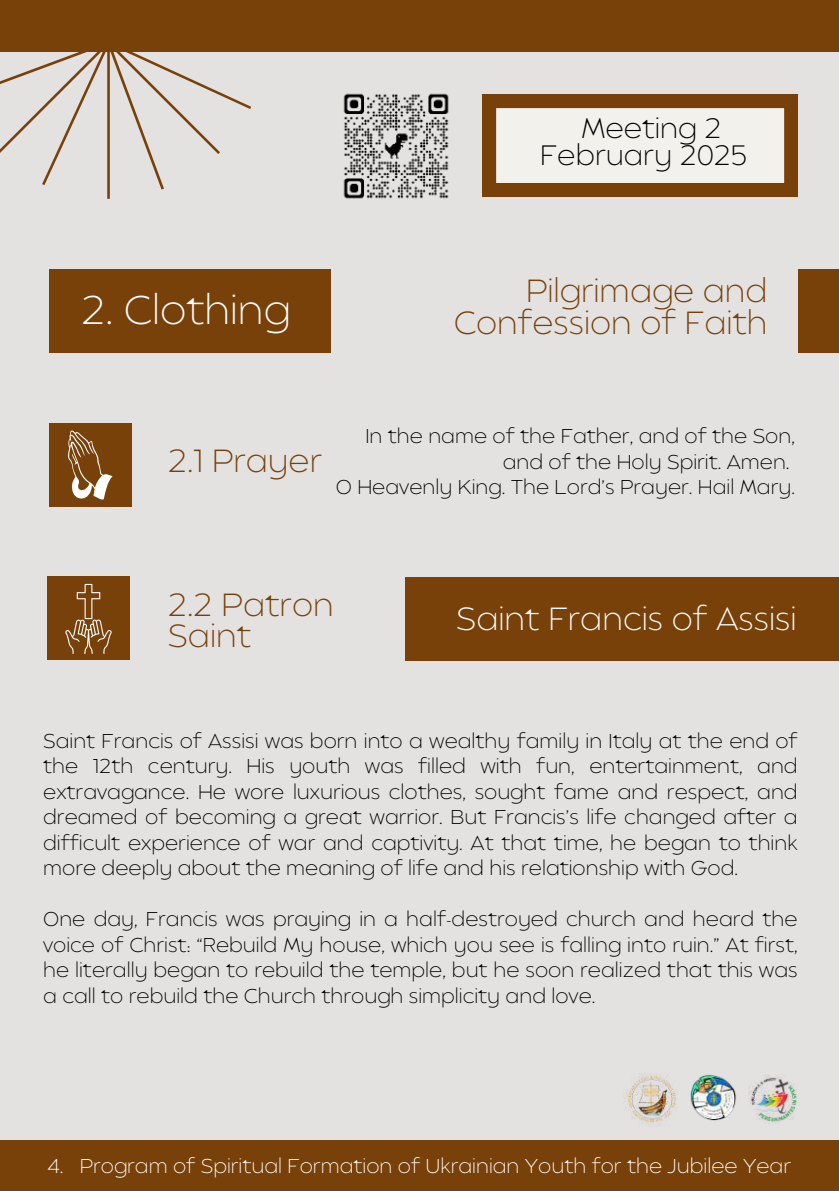
<style>
.page{position:relative;width:839px;height:1191px;background:#fff}
.page>*{position:absolute;margin:0;border:0;box-sizing:border-box;transform-origin:0 0}
.t1{font:200 40px "Balgin";color:#fff}
.t2{font:200 32px/31.6px "Balgin";color:#784109;text-align:right}
.t3{font:200 32px "Balgin";color:#fff}
.t4{font:200 28px/27px "Balgin";color:#000;text-align:center}
.t5{font:200 20px/25.6px "Balgin";color:#000;text-align:justify}
.t6{font:200 20px "Balgin";color:#fff}
</style>
<div class="page">
<div style="left:0;top:0;width:838px;height:1191px;background:#e4e1e1"></div>
<div style="left:0;top:0;width:838px;height:51px;background:#784109"></div>
<div style="left:0;top:1140px;width:838px;height:51px;background:#784109"></div>
<div style="left:49px;top:269px;width:282px;height:84px;background:#784109"></div>
<div style="left:49px;top:423px;width:82px;height:84px;background:#784109"></div>
<div style="left:47px;top:577px;width:83px;height:83px;background:#784109"></div>
<div style="left:406px;top:577px;width:432px;height:83px;background:#784109"></div>
<svg style="left:482px;top:95px;width:315px;height:101px"></svg>
<div style="left:797px;top:269px;width:41px;height:84px;background:#784109"></div>
<img style="left:624px;top:1074px;width:54px;height:51px">
<img style="left:690px;top:1075px;width:46px;height:45px">
<img style="left:748px;top:1075px;width:49px;height:49px">
<svg style="left:68px;top:430px;width:45px;height:69px"></svg>
<svg style="left:65px;top:584px;width:47px;height:70px"></svg>
<svg style="left:0;top:51px;width:264px;height:147px"></svg>
<img style="left:343px;top:93px;width:106px;height:106px">
<h3 class="t4" style="left:540px;top:118px;width:209px">Meeting 2<br>February 2025</h3>
<h1 class="t1" style="left:81px;top:294px;width:210px">2. Clothing</h1>
<h2 class="t2" style="left:453px;top:279px;width:315px">Pilgrimage and<br>Confession of Faith</h2>
<h2 class="t2" style="left:168px;top:448px;width:156px">2.1 Prayer</h2>
<p class="t5" style="left:336px;top:426px;width:460px;text-align:right">In the name of the Father, and of the Son, and of the Holy Spirit. Amen.<br>O Heavenly King. The Lord’s Prayer. Hail Mary.</p>
<h2 class="t2" style="left:168px;top:592px;width:167px;text-align:left">2.2 Patron<br>Saint</h2>
<h2 class="t3" style="left:456px;top:606px;width:342px">Saint Francis of Assisi</h2>
<p class="t5" style="left:43px;top:730px;width:756px">Saint Francis of Assisi was born into a wealthy family in Italy at the end of the 12th century. His youth was filled with fun, entertainment, and extravagance. He wore luxurious clothes, sought fame and respect, and dreamed of becoming a great warrior. But Francis’s life changed after a difficult experience of war and captivity. At that time, he began to think more deeply about the meaning of life and his relationship with God.</p>
<p class="t5" style="left:43px;top:909px;width:756px">One day, Francis was praying in a half-destroyed church and heard the voice of Christ: “Rebuild My house, which you see is falling into ruin.” At first, he literally began to rebuild the temple, but he soon realized that this was a call to rebuild the Church through simplicity and love.</p>
<p class="t6" style="left:47px;top:1158px;width:745px">4. Program of Spiritual Formation of Ukrainian Youth for the Jubilee Year</p>
</div>
